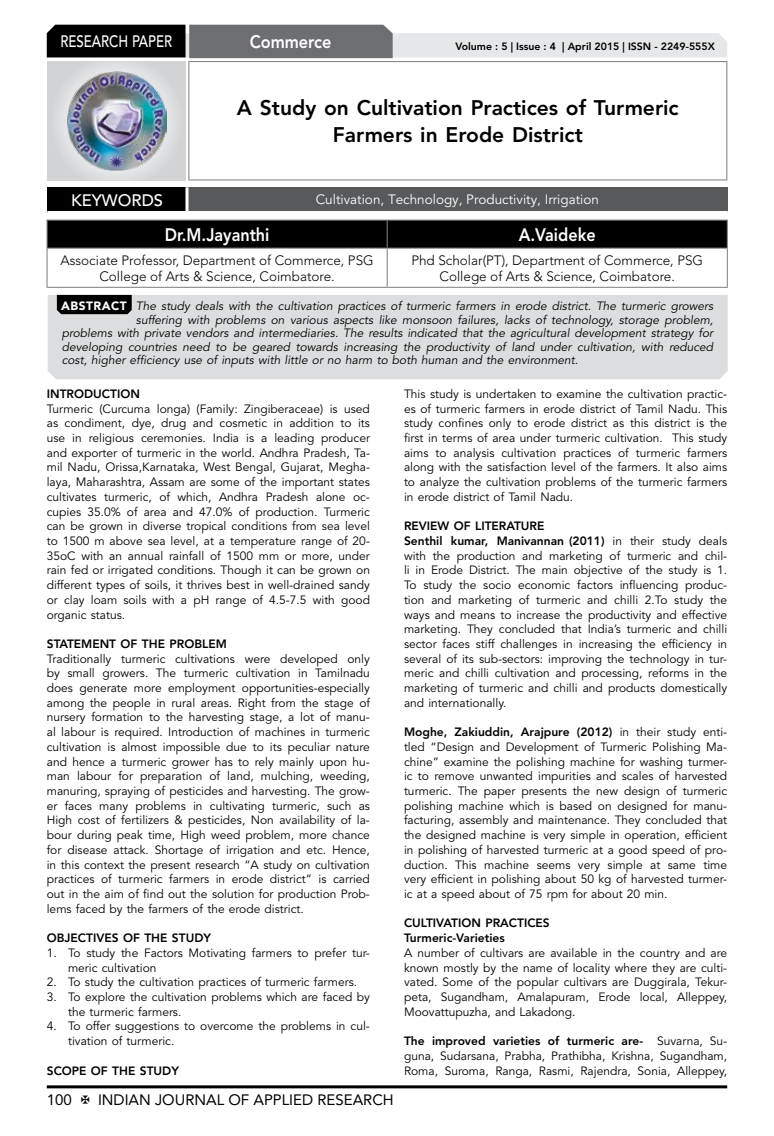
<style>
.page{position:relative;width:774px;height:1136px;background:#fff}
.page>*{position:absolute;margin:0;border:0;box-sizing:border-box;transform-origin:0 0}
.t1{font:800 21px/27px "Avenir LT Std";color:#000;text-align:center}
.t2{font:800 18px "Avenir LT Std";color:#fff;scale:.9 1}
.t3{font:500 16.5px "Avenir LT Std";color:#fff;scale:.8 1}
.t4{font:500 16.5px "Avenir LT Std";color:#fff}
.t5{font:15px "Avenir LT Std";color:#000}
.t6{font:300 13.5px/16.2px "Avenir LT Std";color:#000;text-align:center}
.t7{font:13.5px "Avenir LT Std";color:#fff}
.t8{font:12px/14.7px "Avenir LT Std";color:#000;text-align:justify}
.t9{font:italic 12px "Avenir LT Std";color:#000}
.t10{font:800 12px/14.7px "Avenir LT Std";color:#000}
.t11{font:800 10.5px "Avenir LT Std";color:#000}
.s1{font-weight:900;font-style:normal;color:#fff}
.s2{font-weight:800}
</style>
<div class="page">
<hr style="left:47px;top:1085px;width:680px;height:3px;background:#000">
<div style="left:48px;top:62px;width:137px;height:118px;background:linear-gradient(to right,#d9dadb,#d9dadb)"></div>
<img style="left:68px;top:71px;width:99px;height:100px">
<svg style="left:47px;top:25px;width:680px;height:33px;background:#979899"></svg>
<hr style="left:188px;top:61px;width:539px;height:1px;background:#808285">
<hr style="left:188px;top:62px;width:1px;height:117px;background:#808285">
<hr style="left:726px;top:62px;width:1px;height:117px;background:#808285">
<hr style="left:188px;top:179px;width:539px;height:1px;background:#808285">
<hr style="left:47px;top:219px;width:340px;height:1px;background:#808285">
<hr style="left:387px;top:219px;width:341px;height:1px;background:#808285">
<div style="left:47px;top:220px;width:681px;height:27px;background:#000"></div>
<hr style="left:47px;top:247px;width:340px;height:2px;background:#808285">
<hr style="left:47px;top:249px;width:1px;height:38px;background:#808285">
<hr style="left:387px;top:247px;width:341px;height:2px;background:#808285">
<hr style="left:387px;top:249px;width:1px;height:38px;background:#808285">
<hr style="left:727px;top:249px;width:1px;height:38px;background:#808285">
<hr style="left:47px;top:287px;width:340px;height:1px;background:#808285">
<hr style="left:387px;top:287px;width:341px;height:1px;background:#808285">
<div style="left:48px;top:295px;width:680px;height:84px;background:#dcddde"></div>
<svg style="left:57px;top:295px;width:75px;height:19px"></svg>
<div style="left:47px;top:187px;width:140px;height:25px;background:#000"></div>
<div style="left:187px;top:187px;width:541px;height:25px;background:#58595b"></div>
<hr style="left:185px;top:187px;width:3px;height:24px;background:#fff">
<hr style="left:47px;top:211px;width:140px;height:3px;background:#fff">
<hr style="left:187px;top:211px;width:541px;height:3px;background:#fff">
<h3 class="t3" style="left:60px;top:32px;width:139px">RESEARCH PAPER</h3>
<h2 class="t2" style="left:250px;top:31px;width:92px">Commerce</h2>
<p class="t11" style="left:455px;top:41px;width:261px">Volume : 5 | Issue : 4 | April 2015 | ISSN - 2249-555X</p>
<h1 class="t1" style="left:237px;top:94px;width:443px">A Study on Cultivation Practices of Turmeric<br>Farmers in Erode District</h1>
<h3 class="t4" style="left:71px;top:191px;width:94px">KEYWORDS</h3>
<p class="t7" style="left:316px;top:191px;width:285px">Cultivation, Technology, Productivity, Irrigation</p>
<h2 class="t2" style="left:165px;top:224px;width:118px">Dr.M.Jayanthi</h2>
<h2 class="t2" style="left:519px;top:224px;width:87px">A.Vaideke</h2>
<p class="t6" style="left:60px;top:252px;width:315px">Associate Professor, Department of Commerce, PSG<br>College of Arts &amp; Science, Coimbatore.</p>
<p class="t6" style="left:411px;top:252px;width:293px">Phd Scholar(PT), Department of Commerce, PSG<br>College of Arts &amp; Science, Coimbatore.</p>
<p class="t9" style="left:61px;top:299px;width:654px"><span class="s1">ABSTRACT</span> The study deals with the cultivation practices of turmeric farmers in erode district. The turmeric growers</p>
<p class="t9" style="left:136px;top:312px;width:579px">suffering with problems on various aspects like monsoon failures, lacks of technology, storage problem,</p>
<p class="t9" style="left:62px;top:326px;width:653px">problems with private vendors and intermediaries. The results indicated that the agricultural development strategy for</p>
<p class="t9" style="left:62px;top:339px;width:653px">developing countries need to be geared towards increasing the productivity of land under cultivation, with reduced</p>
<p class="t9" style="left:62px;top:353px;width:518px">cost, higher efficiency use of inputs with little or no harm to both human and the environment.</p>
<p class="t10" style="left:47px;top:386px;width:95px">INTRODUCTION</p>
<p class="t8" style="left:47px;top:401px;width:325px">Turmeric (Curcuma longa) (Family: Zingiberaceae) is used as condiment, dye, drug and cosmetic in addition to its use in religious ceremonies. India is a leading producer and exporter of turmeric in the world. Andhra Pradesh, Ta&shy;mil Nadu, Orissa,Karnataka, West Bengal, Gujarat, Megha&shy;laya, Maharashtra, Assam are some of the important states cultivates turmeric, of which, Andhra Pradesh alone oc&shy;cupies 35.0% of area and 47.0% of production. Turmeric can be grown in diverse tropical conditions from sea level to 1500 m above sea level, at a temperature range of 20- 35oC with an annual rainfall of 1500 mm or more, under rain fed or irrigated conditions. Though it can be grown on different types of soils, it thrives best in well-drained sandy or clay loam soils with a pH range of 4.5-7.5 with good organic status.</p>
<p class="t10" style="left:47px;top:636px;width:181px">STATEMENT OF THE PROBLEM</p>
<p class="t8" style="left:47px;top:651px;width:325px">Traditionally turmeric cultivations were developed only by small growers. The turmeric cultivation in Tamilnadu does generate more employment opportunities-especially among the people in rural areas. Right from the stage of nursery formation to the harvesting stage, a lot of manu&shy;al labour is required. Introduction of machines in turmeric cultivation is almost impossible due to its peculiar nature and hence a turmeric grower has to rely mainly upon hu&shy;man labour for preparation of land, mulching, weeding, manuring, spraying of pesticides and harvesting. The grow&shy;er faces many problems in cultivating turmeric, such as High cost of fertilizers &amp; pesticides, Non availability of la&shy;bour during peak time, High weed problem, more chance for disease attack. Shortage of irrigation and etc. Hence, in this context the present research “A study on cultivation practices of turmeric farmers in erode district” is carried out in the aim of find out the solution for production Prob&shy;lems faced by the farmers of the erode district.</p>
<p class="t10" style="left:47px;top:930px;width:166px">OBJECTIVES OF THE STUDY</p>
<p class="t8" style="left:68px;top:945px;width:303px;text-indent:-21px">1. To study the Factors Motivating farmers to prefer tur&shy;meric cultivation</p>
<p class="t8" style="left:47px;top:974px;width:312px">2. To study the cultivation practices of turmeric farmers.</p>
<p class="t8" style="left:68px;top:989px;width:303px;text-indent:-21px">3. To explore the cultivation problems which are faced by the turmeric farmers.</p>
<p class="t8" style="left:68px;top:1019px;width:303px;text-indent:-21px">4. To offer suggestions to overcome the problems in cul&shy;tivation of turmeric.</p>
<p class="t10" style="left:47px;top:1062px;width:134px">SCOPE OF THE STUDY</p>
<p class="t5" style="left:47px;top:1090px;width:27px">100</p>
<p class="t5" style="left:98px;top:1090px;width:297px">INDIAN JOURNAL OF APPLIED RESEARCH</p>
<p class="t8" style="left:404px;top:386px;width:325px">This study is undertaken to examine the cultivation practic&shy;es of turmeric farmers in erode district of Tamil Nadu. This study confines only to erode district as this district is the first in terms of area under turmeric cultivation. This study aims to analysis cultivation practices of turmeric farmers along with the satisfaction level of the farmers. It also aims to analyze the cultivation problems of the turmeric farmers in erode district of Tamil Nadu.</p>
<p class="t8" style="left:404px;top:519px;width:325px;text-align:left"><span class="s2">REVIEW OF LITERATURE<br>Senthil kumar, Manivannan (2011)</span> in their study deals with the production and marketing of turmeric and chil&shy;li in Erode District. The main objective of the study is 1.<br>To study the socio economic factors influencing produc&shy;tion and marketing of turmeric and chilli 2.To study the ways and means to increase the productivity and effective marketing. They concluded that India’s turmeric and chilli sector faces stiff challenges in increasing the efficiency in several of its sub-sectors: improving the technology in tur&shy;meric and chilli cultivation and processing, reforms in the marketing of turmeric and chilli and products domestically and internationally.</p>
<p class="t8" style="left:404px;top:725px;width:325px"><span class="s2">Moghe, Zakiuddin, Arajpure (2012)</span> in their study enti&shy;tled “Design and Development of Turmeric Polishing Ma&shy;chine” examine the polishing machine for washing turmer&shy;ic to remove unwanted impurities and scales of harvested turmeric. The paper presents the new design of turmeric polishing machine which is based on designed for manu&shy;facturing, assembly and maintenance. They concluded that the designed machine is very simple in operation, efficient in polishing of harvested turmeric at a good speed of pro&shy;duction. This machine seems very simple at same time very efficient in polishing about 50 kg of harvested turmer&shy;ic at a speed about of 75 rpm for about 20 min.</p>
<p class="t10" style="left:404px;top:915px;width:147px">CULTIVATION PRACTICES<br>Turmeric-Varieties</p>
<p class="t8" style="left:404px;top:945px;width:325px">A number of cultivars are available in the country and are known mostly by the name of locality where they are culti&shy;vated. Some of the popular cultivars are Duggirala, Tekur&shy;peta, Sugandham, Amalapuram, Erode local, Alleppey, Moovattupuzha, and Lakadong.</p>
<p class="t8" style="left:404px;top:1033px;width:325px"><span class="s2">The improved varieties of turmeric are-</span> Suvarna, Su&shy;guna, Sudarsana, Prabha, Prathibha, Krishna, Sugandham, Roma, Suroma, Ranga, Rasmi, Rajendra, Sonia, Alleppey,</p>
</div>
